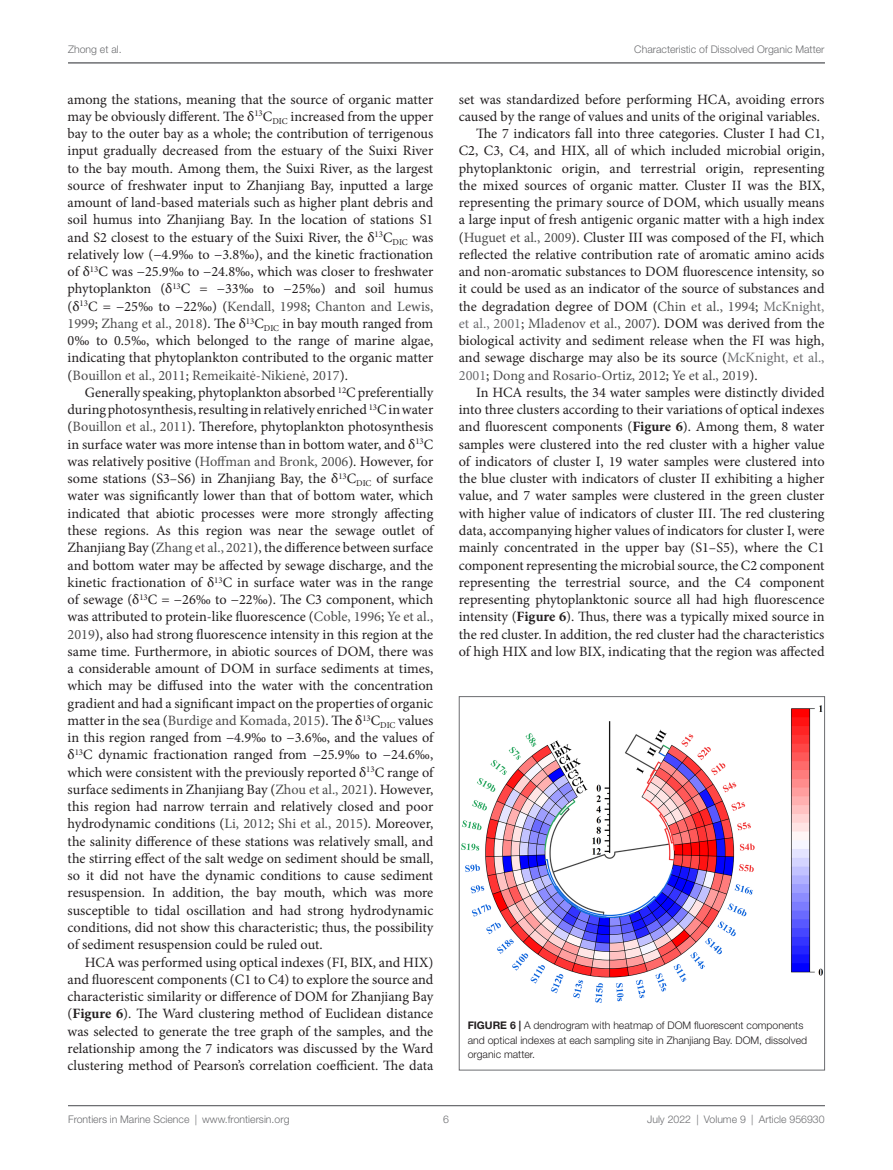
<style>
.page{position:relative;width:893px;height:1170px;background:#fff}
.page>*{position:absolute;margin:0;border:0;box-sizing:border-box;transform-origin:0 0}
.ParaIndent{font:14.25px/17.2px "Minion Pro";color:#231f20;text-align:justify}
.Para{font:14.25px/17.2px "Minion Pro";color:#231f20;text-align:justify}
.FigCaption{font:300 10.5px/14.2px "Helvetica Neue LT Std";color:#231f20}
.t1{font:300 10.5px "Helvetica Neue LT Std";color:#6c6d70}
.s1{color:#4d4d4d}
.s2{font-weight:700}
.s3{color:#6c6d70}
</style>
<div class="page">
<hr style="left:68px;top:63px;width:757px;height:1px;background:#6c6d70">
<hr style="left:68px;top:1105px;width:757px;height:1px;background:#6c6d70">
<img style="left:461px;top:705px;width:362px;height:297px">
<div style="left:459px;top:696px;width:366px;height:374px;border:1px solid #6c6d70"></div>
<p class="t1" style="left:68px;top:43px;width:55px">Zhong et al.</p>
<p class="t1" style="left:634px;top:43px;width:192px">Characteristic of Dissolved Organic Matter</p>
<p class="Para" style="left:68px;top:90px;width:367px">among the stations, meaning that the source of organic matter may be obviously different. The δ<sup>13</sup>C<sub>DIC</sub> increased from the upper bay to the outer bay as a whole; the contribution of terrigenous input gradually decreased from the estuary of the Suixi River to the bay mouth. Among them, the Suixi River, as the largest source of freshwater input to Zhanjiang Bay, inputted a large amount of land-based materials such as higher plant debris and soil humus into Zhanjiang Bay. In the location of stations S1 and S2 closest to the estuary of the Suixi River, the δ<sup>13</sup>C<sub>DIC</sub> was relatively low (−4.9‰ to −3.8‰), and the kinetic fractionation of δ<sup>13</sup>C was −25.9‰ to −24.8‰, which was closer to freshwater phytoplankton (δ<sup>13</sup>C = −33‰ to −25‰) and soil humus (δ<sup>13</sup>C = −25‰ to −22‰) (<span class="s1">Kendall, 1998</span>; <span class="s1">Chanton and Lewis, 1999</span>; <span class="s1">Zhang et al., 2018</span>). The δ<sup>13</sup>C<sub>DIC</sub> in bay mouth ranged from 0‰ to 0.5‰, which belonged to the range of marine algae, indicating that phytoplankton contributed to the organic matter (<span class="s1">Bouillon et al., 2011</span>; <span class="s1">Remeikaitė-Nikienė, 2017</span>).</p>
<p class="ParaIndent" style="left:68px;top:384px;width:367px;text-indent:17px">Generally speaking, phytoplankton absorbed <sup>12</sup>C preferentially during photosynthesis, resulting in relatively enriched <sup>13</sup>C in water (<span class="s1">Bouillon et al., 2011</span>). Therefore, phytoplankton photosynthesis in surface water was more intense than in bottom water, and δ<sup>13</sup>C was relatively positive (<span class="s1">Hoffman and Bronk, 2006</span>). However, for some stations (S3–S6) in Zhanjiang Bay, the δ<sup>13</sup>C<sub>DIC</sub> of surface water was significantly lower than that of bottom water, which indicated that abiotic processes were more strongly affecting these regions. As this region was near the sewage outlet of Zhanjiang Bay (<span class="s1">Zhang et al., 2021</span>), the difference between surface and bottom water may be affected by sewage discharge, and the kinetic fractionation of δ<sup>13</sup>C in surface water was in the range of sewage (δ<sup>13</sup>C = −26‰ to −22‰). The C3 component, which was attributed to protein-like fluorescence (<span class="s1">Coble, 1996</span>; <span class="s1">Ye et al., 2019</span>), also had strong fluorescence intensity in this region at the same time. Furthermore, in abiotic sources of DOM, there was a considerable amount of DOM in surface sediments at times, which may be diffused into the water with the concentration gradient and had a significant impact on the properties of organic matter in the sea (<span class="s1">Burdige and Komada, 2015</span>). The δ<sup>13</sup>C<sub>DIC</sub> values in this region ranged from −4.9‰ to −3.6‰, and the values of δ<sup>13</sup>C dynamic fractionation ranged from −25.9‰ to −24.6‰, which were consistent with the previously reported δ<sup>13</sup>C range of surface sediments in Zhanjiang Bay (<span class="s1">Zhou et al., 2021</span>). However, this region had narrow terrain and relatively closed and poor hydrodynamic conditions (<span class="s1">Li, 2012</span>; <span class="s1">Shi et al., 2015</span>). Moreover, the salinity difference of these stations was relatively small, and the stirring effect of the salt wedge on sediment should be small, so it did not have the dynamic conditions to cause sediment resuspension. In addition, the bay mouth, which was more susceptible to tidal oscillation and had strong hydrodynamic conditions, did not show this characteristic; thus, the possibility of sediment resuspension could be ruled out.</p>
<p class="ParaIndent" style="left:68px;top:953px;width:367px;text-indent:17px">HCA was performed using optical indexes (FI, BIX, and HIX) and fluorescent components (C1 to C4) to explore the source and characteristic similarity or difference of DOM for Zhanjiang Bay (<span class="s2">Figure 6</span>). The Ward clustering method of Euclidean distance was selected to generate the tree graph of the samples, and the relationship among the 7 indicators was discussed by the Ward clustering method of Pearson’s correlation coefficient. The data</p>
<p class="ParaIndent" style="left:459px;top:90px;width:367px">set was standardized before performing HCA, avoiding errors caused by the range of values and units of the original variables.</p>
<p class="ParaIndent" style="left:459px;top:125px;width:367px;text-indent:17px">The 7 indicators fall into three categories. Cluster I had C1, C2, C3, C4, and HIX, all of which included microbial origin, phytoplanktonic origin, and terrestrial origin, representing the mixed sources of organic matter. Cluster II was the BIX, representing the primary source of DOM, which usually means a large input of fresh antigenic organic matter with a high index (<span class="s1">Huguet et al., 2009</span>). Cluster III was composed of the FI, which reflected the relative contribution rate of aromatic amino acids and non-aromatic substances to DOM fluorescence intensity, so it could be used as an indicator of the source of substances and the degradation degree of DOM (<span class="s1">Chin et al., 1994</span>; <span class="s3">McKnight, et al., 2001</span>; <span class="s1">Mladenov et al., 2007</span>). DOM was derived from the biological activity and sediment release when the FI was high, and sewage discharge may also be its source (<span class="s3">McKnight, et al., 2001</span>; <span class="s1">Dong and Rosario-Ortiz, 2012</span>; <span class="s1">Ye et al., 2019</span>).</p>
<p class="ParaIndent" style="left:459px;top:384px;width:367px;text-indent:17px">In HCA results, the 34 water samples were distinctly divided into three clusters according to their variations of optical indexes and fluorescent components (<span class="s2">Figure 6</span>). Among them, 8 water samples were clustered into the red cluster with a higher value of indicators of cluster I, 19 water samples were clustered into the blue cluster with indicators of cluster II exhibiting a higher value, and 7 water samples were clustered in the green cluster with higher value of indicators of cluster III. The red clustering data, accompanying higher values of indicators for cluster I, were mainly concentrated in the upper bay (S1–S5), where the C1 component representing the microbial source, the C2 component representing the terrestrial source, and the C4 component representing phytoplanktonic source all had high fluorescence intensity (<span class="s2">Figure 6</span>). Thus, there was a typically mixed source in the red cluster. In addition, the red cluster had the characteristics of high HIX and low BIX, indicating that the region was affected</p>
<p class="FigCaption" style="left:468px;top:1018px;width:341px"><span class="s2">FIGURE 6 |</span> A dendrogram with heatmap of DOM fluorescent components and optical indexes at each sampling site in Zhanjiang Bay. DOM, dissolved organic matter.</p>
<p class="t1" style="left:68px;top:1112px;width:223px">Frontiers in Marine Science | www.frontiersin.org</p>
<p class="t1" style="left:443px;top:1112px;width:7px">6</p>
<p class="t1" style="left:647px;top:1112px;width:179px">July 2022 | Volume 9 | Article 956930</p>
</div>
